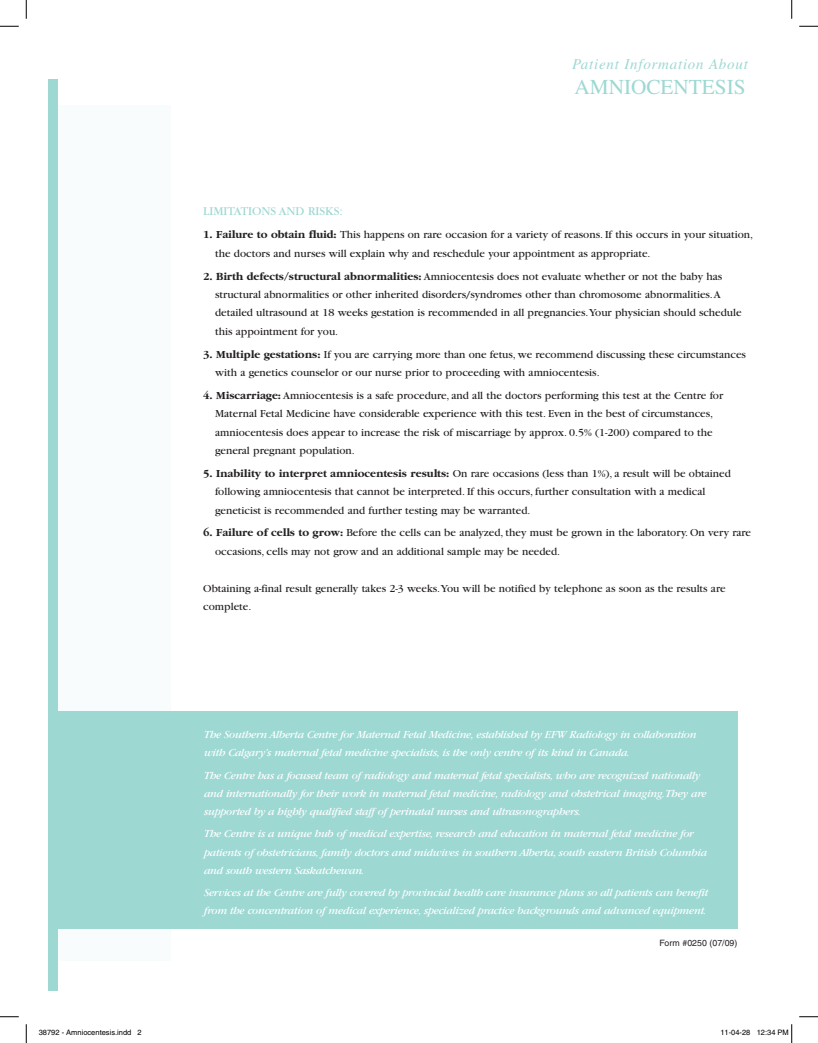
<style>
.page{position:relative;width:818px;height:1043px;background:#fff}
.page>*{position:absolute;margin:0;border:0;box-sizing:border-box;transform-origin:0 0}
.t1{font:21.25px "Times";color:#9ed8d3}
.t2{font:italic 15px "Times";letter-spacing:.05em;color:#9ed8d3}
.t3{font:12.5px "Garamond";color:#9ed8d3}
.t4{font:11.25px/18.4px "Garamond";color:#231f20}
.t5{font:italic 11.25px/18.1px "Garamond";letter-spacing:-.025em;color:#fff}
.t6{font:8.75px "Helvetica";color:#231f20}
.t7{font:7.5px "Helvetica";color:#000}
.s1{font-weight:700}
</style>
<div class="page">
<div style="left:49px;top:79px;width:9px;height:911px;background:#9ed8d3"></div>
<div style="left:58px;top:105px;width:112px;height:855px;background:#f9fcfc"></div>
<div style="left:57px;top:711px;width:680px;height:218px;background:#9ed8d3"></div>
<svg style="left:0;top:25px;width:19px;height:2px"></svg>
<svg style="left:799px;top:25px;width:19px;height:2px"></svg>
<svg style="left:0;top:1016px;width:19px;height:1px"></svg>
<svg style="left:799px;top:1016px;width:19px;height:1px"></svg>
<svg style="left:25px;top:0;width:2px;height:19px"></svg>
<svg style="left:25px;top:1024px;width:2px;height:18px"></svg>
<svg style="left:791px;top:0;width:1px;height:19px"></svg>
<svg style="left:791px;top:1024px;width:1px;height:18px"></svg>
<h2 class="t2" style="left:572px;top:55px;width:177px">Patient Information About</h2>
<h1 class="t1" style="left:574px;top:75px;width:173px">AMNIOCENTESIS</h1>
<p class="t3" style="left:203px;top:205px;width:141px">LIMITATIONS AND RISKS:</p>
<p class="t4" style="left:215px;top:226px;width:539px;text-indent:-12px"><span class="s1">1. Failure to obtain fluid:</span> This happens on rare occasion for a variety of reasons. If this occurs in your situation, the doctors and nurses will explain why and reschedule your appointment as appropriate.</p>
<p class="t4" style="left:215px;top:267px;width:528px;text-indent:-12px"><span class="s1">2. Birth defects/structural abnormalities:</span> Amniocentesis does not evaluate whether or not the baby has structural abnormalities or other inherited disorders/syndromes other than chromosome abnormalities. A detailed ultrasound at 18 weeks gestation is recommended in all pregnancies.Your physician should schedule this appointment for you.</p>
<p class="t4" style="left:215px;top:345px;width:532px;text-indent:-12px"><span class="s1">3. Multiple gestations:</span> If you are carrying more than one fetus, we recommend discussing these circumstances with a genetics counselor or our nurse prior to proceeding with amniocentesis.</p>
<p class="t4" style="left:215px;top:386px;width:509px;text-indent:-12px"><span class="s1">4. Miscarriage:</span> Amniocentesis is a safe procedure, and all the doctors performing this test at the Centre for Maternal Fetal Medicine have considerable experience with this test. Even in the best of circumstances, amniocentesis does appear to increase the risk of miscarriage by approx. 0.5% (1-200) compared to the general pregnant population.</p>
<p class="t4" style="left:215px;top:464px;width:517px;text-indent:-12px"><span class="s1">5. Inability to interpret amniocentesis results:</span> On rare occasions (less than 1%), a result will be obtained following amniocentesis that cannot be interpreted. If this occurs, further consultation with a medical geneticist is recommended and further testing may be warranted.</p>
<p class="t4" style="left:215px;top:524px;width:537px;text-indent:-12px"><span class="s1">6. Failure of cells to grow:</span> Before the cells can be analyzed, they must be grown in the laboratory. On very rare occasions, cells may not grow and an additional sample may be needed.</p>
<p class="t4" style="left:203px;top:579px;width:524px">Obtaining a‑final result generally takes 2-3 weeks.You will be notified by telephone as soon as the results are complete.</p>
<p class="t5" style="left:204px;top:725px;width:494px">The Southern Alberta Centre for Maternal Fetal Medicine, established by EFW Radiology in collaboration with Calgary’s maternal fetal medicine specialists, is the only centre of its kind in Canada.</p>
<p class="t5" style="left:204px;top:766px;width:504px">The Centre has a focused team of radiology and maternal fetal specialists, who are recognized nationally and internationally for their work in maternal fetal medicine, radiology and obstetrical imaging.They are supported by a highly qualified staff of perinatal nurses and ultrasonographers.</p>
<p class="t5" style="left:204px;top:825px;width:504px">The Centre is a unique hub of medical expertise, research and education in maternal fetal medicine for patients of obstetricians, family doctors and midwives in southern Alberta, south eastern British Columbia and south western Saskatchewan.</p>
<p class="t5" style="left:204px;top:883px;width:505px">Services at the Centre are fully covered by provincial health care insurance plans so all patients can benefit from the concentration of medical experience, specialized practice backgrounds and advanced equipment.</p>
<p class="t6" style="left:659px;top:937px;width:79px">Form #0250 (07/09)</p>
<p class="t7" style="left:39px;top:1028px;width:104px">38792 - Amniocentesis.indd 2</p>
<p class="t7" style="left:720px;top:1028px;width:70px">11-04-28 12:34 PM</p>
</div>
